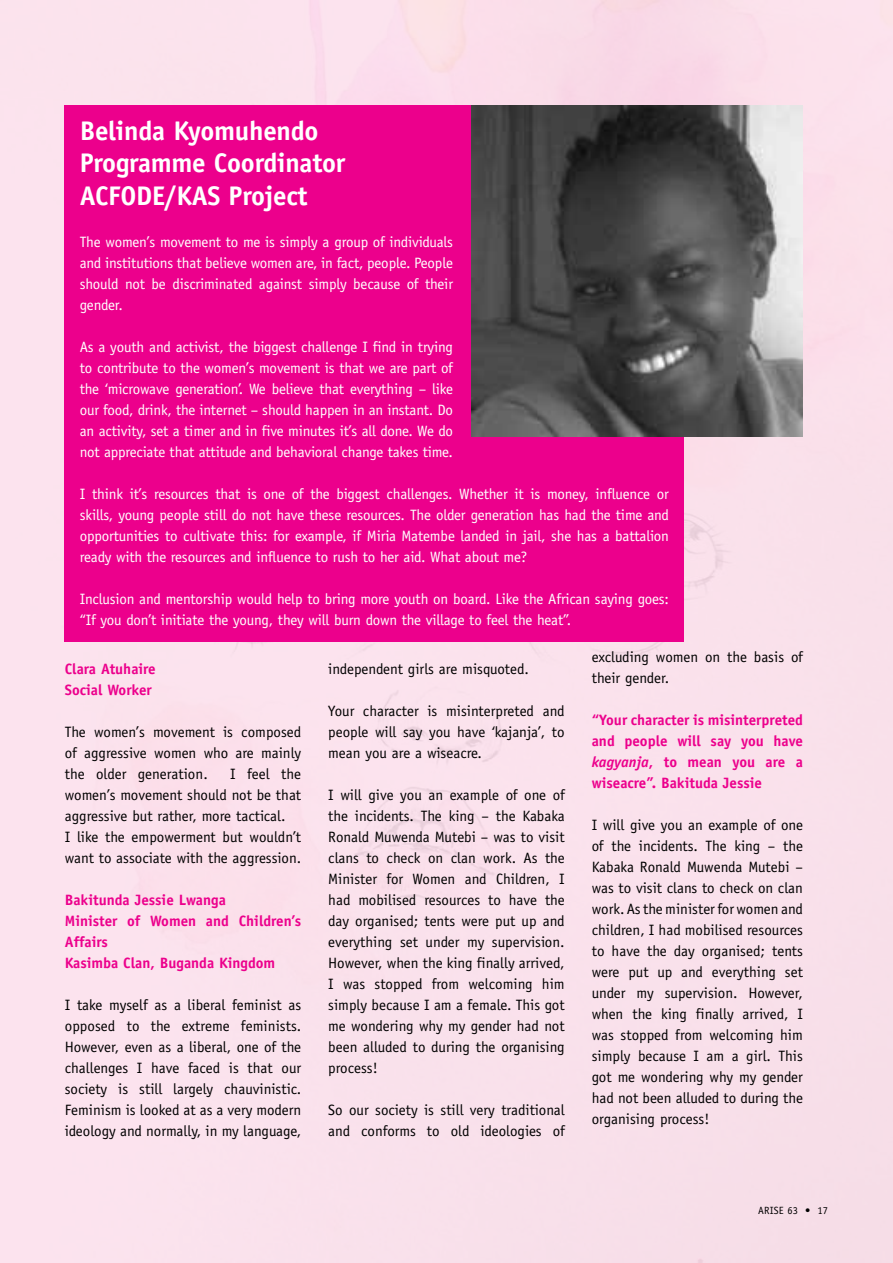
<style>
.page{position:relative;width:893px;height:1263px;background:#fff}
.page>*{position:absolute;margin:0;border:0;box-sizing:border-box;transform-origin:0 0}
.t1{font:700 27px/32.5px "Officina Sans Std";letter-spacing:-.01em;color:#fff}
.t2{font:15px/21px "Officina Sans Std";color:#000;text-align:justify}
.t3{font:15px/21px "Officina Sans Std";letter-spacing:-.01em;color:#fff;text-align:justify}
.t4{font:700 15px/21px "Officina Sans Std";color:#ec008c}
.t5{font:10.5px "Officina Sans Std";letter-spacing:.025em;color:#000}
.s1{font-style:italic}
</style>
<div class="page">
<div style="left:1px;top:0;width:892px;height:1263px;background:#fbe1ec"></div>
<hr style="left:0;top:0;width:1px;height:1263px;background:#fce1ed">
<div style="left:65px;top:105px;width:619px;height:537px;background:#ec008c"></div>
<img style="left:471px;top:105px;width:332px;height:332px">
<h1 class="t1" style="left:80px;top:114px;width:267px">Belinda Kyomuhendo<br>Programme Coordinator<br>ACFODE/KAS Project</h1>
<p class="t3" style="left:80px;top:231px;width:375px">The women’s movement to me is simply a group of individuals and institutions that believe women are, in fact, people. People should not be discriminated against simply because of their gender.</p>
<p class="t3" style="left:80px;top:336px;width:375px">As a youth and activist, the biggest challenge I find in trying to contribute to the women’s movement is that we are part of the ‘microwave generation’. We believe that everything – like our food, drink, the internet – should happen in an instant. Do an activity, set a timer and in five minutes it’s all done. We do not appreciate that attitude and behavioral change takes time.</p>
<p class="t3" style="left:80px;top:483px;width:591px">I think it’s resources that is one of the biggest challenges. Whether it is money, influence or skills, young people still do not have these resources. The older generation has had the time and opportunities to cultivate this: for example, if Miria Matembe landed in jail, she has a battalion ready with the resources and influence to rush to her aid. What about me?</p>
<p class="t3" style="left:80px;top:588px;width:591px">Inclusion and mentorship would help to bring more youth on board. Like the African saying goes: “If you don’t initiate the young, they will burn down the village to feel the heat”.</p>
<p class="t4" style="left:65px;top:658px;width:93px">Clara Atuhaire<br>Social Worker</p>
<p class="t2" style="left:65px;top:721px;width:238px">The women’s movement is composed of aggressive women who are mainly the older generation.</p>
<p class="t2" style="left:592px;top:646px;width:213px">excluding women on the basis of their gender.</p>
<p class="t4" style="left:592px;top:709px;width:213px;text-align:justify">“Your character is misinterpreted and people will say you have <span class="s1">kagyanja</span>, to mean you are a wiseacre”. Bakituda Jessie</p>
<p class="t2" style="left:592px;top:814px;width:213px">I will give you an example of one of the incidents. The king – the Kabaka Ronald Muwenda Mutebi – was to visit clans to check on clan work. As the minister for women and children, I had mobilised resources to have the day organised; tents were put up and everything set under my supervision. However, when the king finally arrived, I was stopped from welcoming him simply because I am a girl. This got me wondering why my gender had not been alluded to during the organising process!</p>
<p class="t2" style="left:328px;top:658px;width:202px">independent girls are misquoted.</p>
<p class="t2" style="left:328px;top:700px;width:238px">Your character is misinterpreted and people will say you have ‘kajanja’, to mean you are a wiseacre.</p>
<p class="t2" style="left:328px;top:784px;width:238px">I will give you an example of one of the incidents. The king – the Kabaka Ronald Muwenda Mutebi – was to visit clans to check on clan work. As the Minister for Women and Children, I had mobilised resources to have the day organised; tents were put up and everything set under my supervision.<br>However, when the king finally arrived, I was stopped from welcoming him simply because I am a female. This got me wondering why my gender had not been alluded to during the organising process!</p>
<p class="t2" style="left:328px;top:1099px;width:238px">So our society is still very traditional and conforms to old ideologies of</p>
<p class="t2" style="left:65px;top:763px;width:238px;text-align:left;text-indent:165px">I feel the women’s movement should not be that aggressive but rather, more tactical.<br>I like the empowerment but wouldn’t want to associate with the aggression.</p>
<p class="t4" style="left:65px;top:889px;width:238px">Bakitunda Jessie Lwanga<br>Minister of Women and Children’s<br>Affairs<br>Kasimba Clan, Buganda Kingdom</p>
<p class="t2" style="left:65px;top:994px;width:238px">I take myself as a liberal feminist as opposed to the extreme feminists.<br>However, even as a liberal, one of the challenges I have faced is that our society is still largely chauvinistic.<br>Feminism is looked at as a very modern ideology and normally, in my language,</p>
<p class="t5" style="left:758px;top:1204px;width:72px">ARISE 63 • 17</p>
</div>
